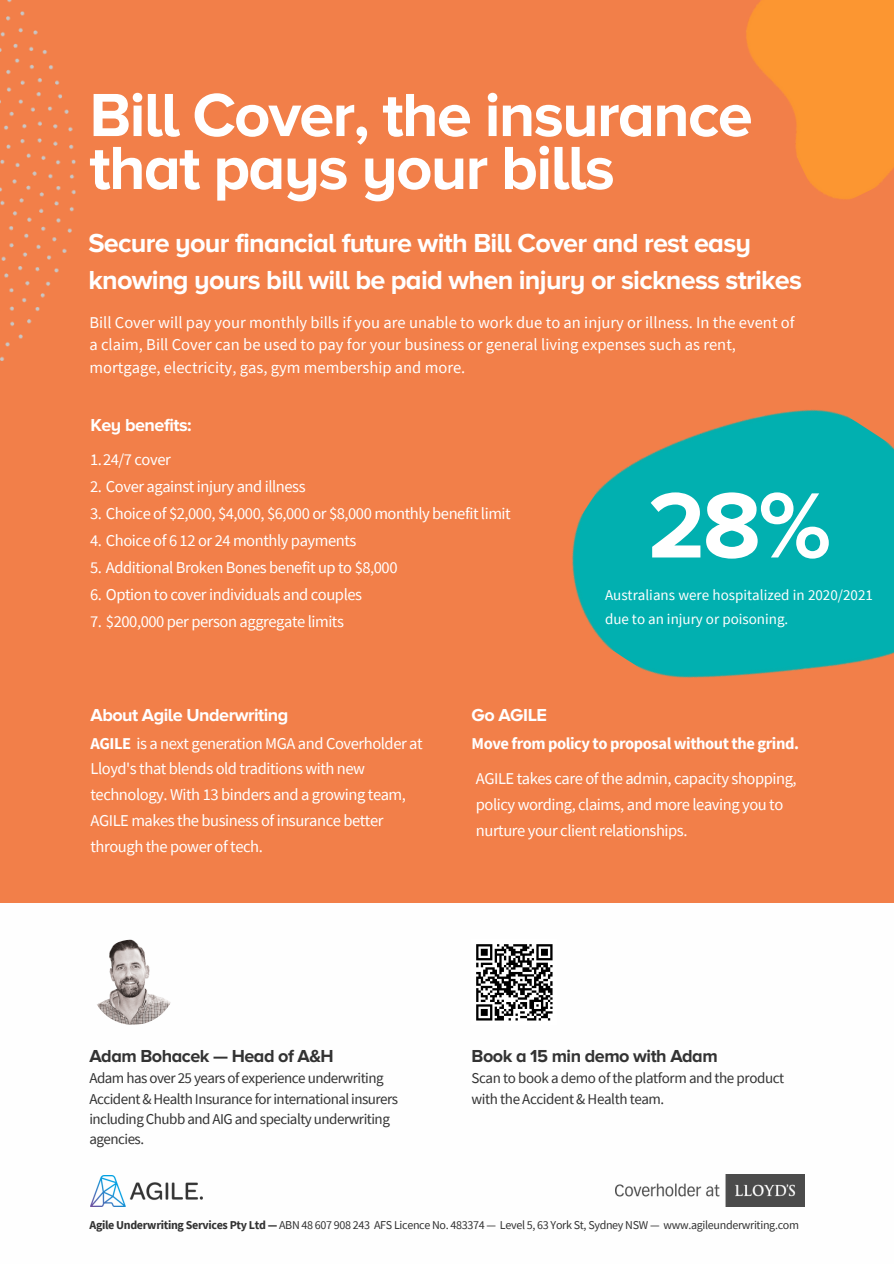
<style>
.page{position:relative;width:894px;height:1264px;background:#fff}
.page>*{position:absolute;margin:0;border:0;box-sizing:border-box;transform-origin:0 0}
.t1{font:700 96.15px "Proxima Nova A";color:#fff}
.t2{font:700 63px/52.9px "Proxima Nova A";letter-spacing:-.025em;color:#fff}
.t3{font:700 27px/37.2px "Proxima Nova A";letter-spacing:-.025em;color:#fff}
.t4{font:700 18px "Proxima Nova A";letter-spacing:-.025em;color:#333}
.t5{font:700 18px "Proxima Nova A";letter-spacing:-.025em;color:#fff}
.t6{font:16.5px/26px "Source Sans Pro";letter-spacing:-.025em;color:#fff}
.t7{font:16.5px/22.5px "Source Sans Pro";color:#fff}
.t8{font:700 16.5px "Source Sans Pro";letter-spacing:-.025em;color:#fff}
.t9{font:15px/20.2px "Source Sans Pro";letter-spacing:-.035em;color:#333}
.t10{font:15px/23.7px "Source Sans Pro";color:#fff}
.t11{font:12px "Source Sans Pro";letter-spacing:-.025em;color:#333}
.s1{font-weight:700}
</style>
<div class="page">
<div style="left:0;top:0;width:893px;height:1263px;background:#f27f49"></div>
<img style="left:572px;top:409px;width:321px;height:269px">
<div style="left:0;top:903px;width:893px;height:360px;background:#fefefe"></div>
<svg style="left:476px;top:944px;width:77px;height:77px"></svg>
<img style="left:90px;top:1175px;width:112px;height:31px">
<img style="left:90px;top:939px;width:86px;height:85px;border-radius:50%">
<img style="left:615px;top:1174px;width:189px;height:31px">
<img style="left:0;top:0;width:75px;height:361px">
<img style="left:746px;top:0;width:147px;height:200px">
<h2 class="t2" style="left:89px;top:90px;width:664px">Bill Cover, the insurance that pays your bills</h2>
<h3 class="t3" style="left:88px;top:225px;width:715px">Secure your financial future with Bill Cover and rest easy knowing yours bill will be paid when injury or sickness strikes</h3>
<p class="t7" style="left:89px;top:310px;width:706px">Bill Cover will pay your monthly bills if you are unable to work due to an injury or illness. In the event of a claim, Bill Cover can be used to pay for your business or general living expenses such as rent, mortgage, electricity, gas, gym membership and more.</p>
<p class="t5" style="left:90px;top:414px;width:103px">Key benefits:</p>
<p class="t6" style="left:90px;top:446px;width:82px">1.24/7 cover</p>
<p class="t6" style="left:90px;top:473px;width:217px">2. Cover against injury and illness</p>
<p class="t6" style="left:90px;top:500px;width:422px">3. Choice of $2,000, $4,000, $6,000 or $8,000 monthly benefit limit</p>
<p class="t6" style="left:90px;top:527px;width:268px">4. Choice of 6 12 or 24 monthly payments</p>
<p class="t6" style="left:90px;top:554px;width:309px">5. Additional Broken Bones benefit up to $8,000</p>
<p class="t6" style="left:90px;top:581px;width:273px">6. Option to cover individuals and couples</p>
<p class="t6" style="left:90px;top:608px;width:255px">7. $200,000 per person aggregate limits</p>
<h1 class="t1" style="left:647px;top:469px;width:185px">28%</h1>
<p class="t10" style="left:604px;top:582px;width:269px">Australians were hospitalized in 2020/2021 due to an injury or poisoning.</p>
<p class="t5" style="left:90px;top:704px;width:199px">About Agile Underwriting</p>
<p class="t6" style="left:90px;top:729px;width:333px"><span class="s1">AGILE</span> is a next generation MGA and Coverholder at Lloyd's that blends old traditions with new technology. With 13 binders and a growing team, AGILE makes the business of insurance better through the power of tech.</p>
<p class="t5" style="left:471px;top:704px;width:77px">Go AGILE</p>
<p class="t8" style="left:471px;top:732px;width:329px">Move from policy to proposal without the grind.</p>
<p class="t6" style="left:475px;top:765px;width:322px">AGILE takes care of the admin, capacity shopping, policy wording, claims, and more leaving you to nurture your client relationships.</p>
<p class="t4" style="left:89px;top:1045px;width:246px">Adam Bohacek — Head of A&amp;H</p>
<p class="t9" style="left:89px;top:1067px;width:310px">Adam has over 25 years of experience underwriting Accident &amp; Health Insurance for international insurers including Chubb and AIG and specialty underwriting agencies.</p>
<p class="t4" style="left:471px;top:1045px;width:247px">Book a 15 min demo with Adam</p>
<p class="t9" style="left:471px;top:1067px;width:314px">Scan to book a demo of the platform and the product with the Accident &amp; Health team.</p>
<p class="t11" style="left:89px;top:1216px;width:710px"><span class="s1">Agile Underwriting Services Pty Ltd —</span> ABN 48 607 908 243 AFS Licence No. 483374 — Level 5, 63 York St, Sydney NSW — www.agileunderwriting.com</p>
</div>
